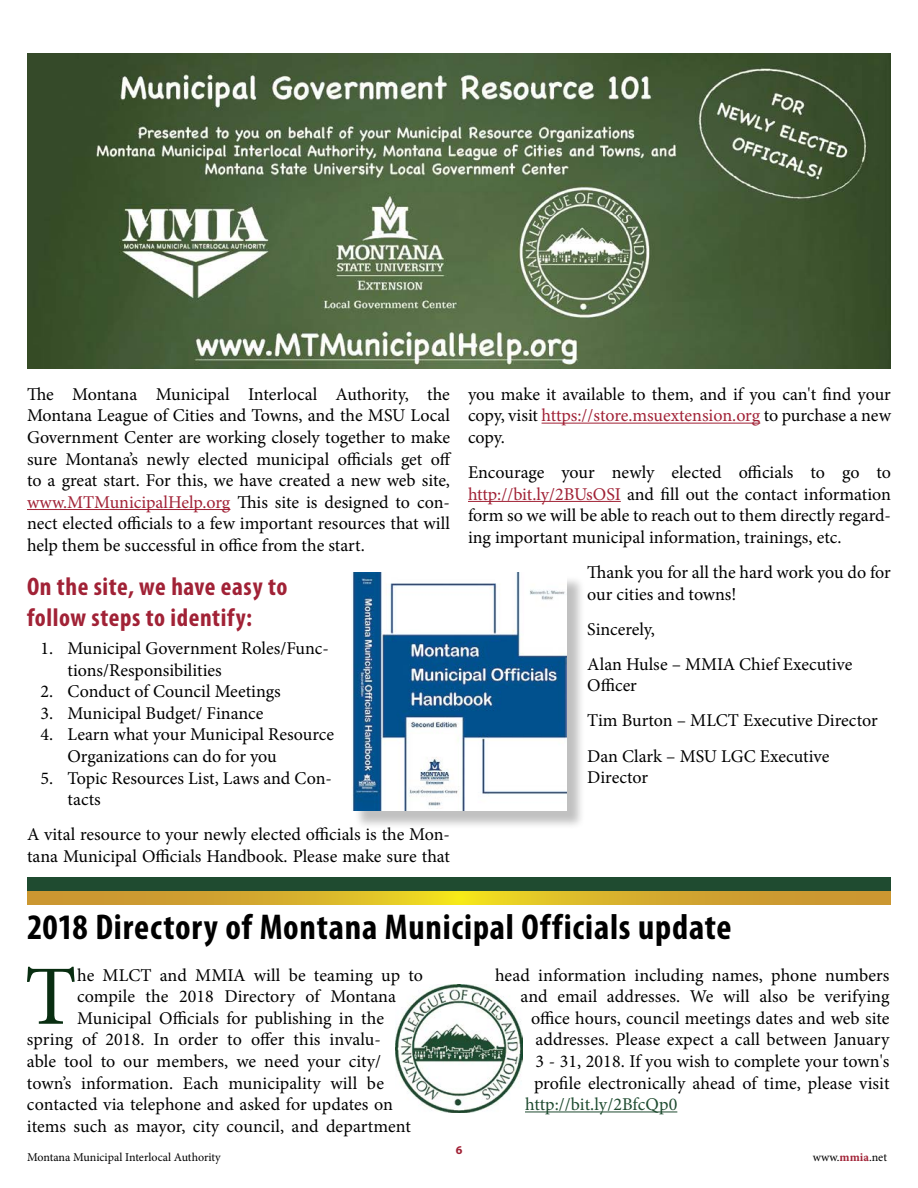
<style>
.page{position:relative;width:918px;height:1188px;background:#fff}
.page>*{position:absolute;margin:0;border:0;box-sizing:border-box;transform-origin:0 0}
.t1{font:84.45px "Minion Pro";color:#092e11}
.t2{font:700 condensed 36px "Myriad Pro";letter-spacing:.02em;color:#000}
.t3{font:700 condensed 25.5px/30.6px "Myriad Pro";letter-spacing:.025em;color:#a12236}
.t4{font:18px/21.6px "Minion Pro";color:#000}
.t5{font:18px "Minion Pro";letter-spacing:-.005em;color:#1f4b30}
.t6{font:12px "Minion Pro";color:#000}
.t7{font:700 12px "Myriad Pro";color:#a12236}
.s1{color:#a12236}
.s2{font-weight:700;color:#a12236}
</style>
<div class="page">
<img style="left:27px;top:54px;width:864px;height:314px">
<hr style="left:27px;top:509px;width:203px;height:1px;background:#a12236">
<hr style="left:542px;top:423px;width:218px;height:1px;background:#a12236">
<hr style="left:468px;top:501px;width:153px;height:1px;background:#a12236">
<div style="left:354px;top:575px;width:232px;height:255px;background:#000;opacity:.25"></div>
<img style="left:352px;top:573px;width:215px;height:238px">
<img style="left:395px;top:985px;width:128px;height:127px">
<hr style="left:525px;top:1112px;width:152px;height:1px;background:#1f4b30">
<svg style="left:27px;top:891px;width:864px;height:13px;background:#d6ae2c"></svg>
<div style="left:27px;top:877px;width:864px;height:14px;background:#1f4b30"></div>
<p class="t4" style="left:27px;top:383px;width:426px;text-align:justify">The Montana Municipal Interlocal Authority, the Montana League of Cities and Towns, and the MSU Local Government Center are working closely together to make sure Montana’s newly elected municipal officials get off to a great start. For this, we have created a new web site, <span class="s1">www.MTMunicipalHelp.org</span> This site is designed to con&shy;nect elected officials to a few important resources that will help them be successful in office from the start.</p>
<h3 class="t3" style="left:27px;top:571px;width:262px">On the site, we have easy to follow steps to identify:</h3>
<p class="t4" style="left:68px;top:638px;width:263px;text-indent:-27px">1. Municipal Government Roles/Func&shy;tions/Responsibilities</p>
<p class="t4" style="left:40px;top:681px;width:242px">2. Conduct of Council Meetings</p>
<p class="t4" style="left:40px;top:702px;width:224px">3. Municipal Budget/ Finance</p>
<p class="t4" style="left:68px;top:724px;width:268px;text-indent:-27px">4. Learn what your Municipal Resource<br>Organizations can do for you</p>
<p class="t4" style="left:68px;top:767px;width:266px;text-indent:-27px">5. Topic Resources List, Laws and Con&shy;tacts</p>
<p class="t4" style="left:27px;top:824px;width:425px">A vital resource to your newly elected officials is the Mon&shy;tana Municipal Officials Handbook. Please make sure that</p>
<p class="t4" style="left:468px;top:383px;width:425px;text-align:justify">you make it available to them, and if you can't find your copy, visit <span class="s1">https://store.msuextension.org</span> to purchase a new copy.</p>
<p class="t4" style="left:468px;top:462px;width:425px;text-align:justify">Encourage your newly elected officials to go to <span class="s1">http://bit.ly/2BUsOSI</span> and fill out the contact information form so we will be able to reach out to them directly regard&shy;ing important municipal information, trainings, etc.</p>
<p class="t4" style="left:587px;top:561px;width:305px">Thank you for all the hard work you do for our cities and towns!</p>
<p class="t4" style="left:587px;top:611px;width:267px;line-height:35.1px">Sincerely,<br>Alan Hulse – MMIA Chief Executive</p>
<p class="t4" style="left:587px;top:668px;width:292px;line-height:35.1px">Officer<br>Tim Burton – MLCT Executive Director<br>Dan Clark – MSU LGC Executive</p>
<p class="t4" style="left:587px;top:767px;width:63px">Director</p>
<h2 class="t2" style="left:27px;top:905px;width:706px">2018 Directory of Montana Municipal Officials update</h2>
<h1 class="t1" style="left:25px;top:940px;width:54px">T</h1>
<p class="t4" style="left:77px;top:964px;width:347px">he MLCT and MMIA will be teaming up to</p>
<p class="t4" style="left:495px;top:964px;width:396px;text-align:right">head information including names, phone numbers and email addresses. We will also be verifying office hours, council meetings dates and web site addresses. Please expect a call between January<br>3 - 31, 2018. If you wish to complete your town's profile electronically ahead of time, please visit</p>
<p class="t5" style="left:525px;top:1092px;width:154px">http://bit.ly/2BfcQp0</p>
<p class="t4" style="left:77px;top:986px;width:320px">compile the 2018 Directory of Montana</p>
<p class="t4" style="left:77px;top:1007px;width:308px">Municipal Officials for publishing in the</p>
<p class="t4" style="left:27px;top:1029px;width:356px">spring of 2018. In order to offer this invalu-</p>
<p class="t4" style="left:27px;top:1051px;width:356px">able tool to our members, we need your city/</p>
<p class="t4" style="left:27px;top:1072px;width:359px">town’s information. Each municipality will be</p>
<p class="t4" style="left:27px;top:1094px;width:368px">contacted via telephone and asked for updates on</p>
<p class="t4" style="left:27px;top:1115px;width:386px">items such as mayor, city council, and department</p>
<p class="t7" style="left:456px;top:1142px;width:8px">6</p>
<p class="t6" style="left:27px;top:1149px;width:195px">Montana Municipal Interlocal Authority</p>
<p class="t6" style="left:813px;top:1149px;width:76px">www.<span class="s2">mmia</span>.net</p>
</div>
